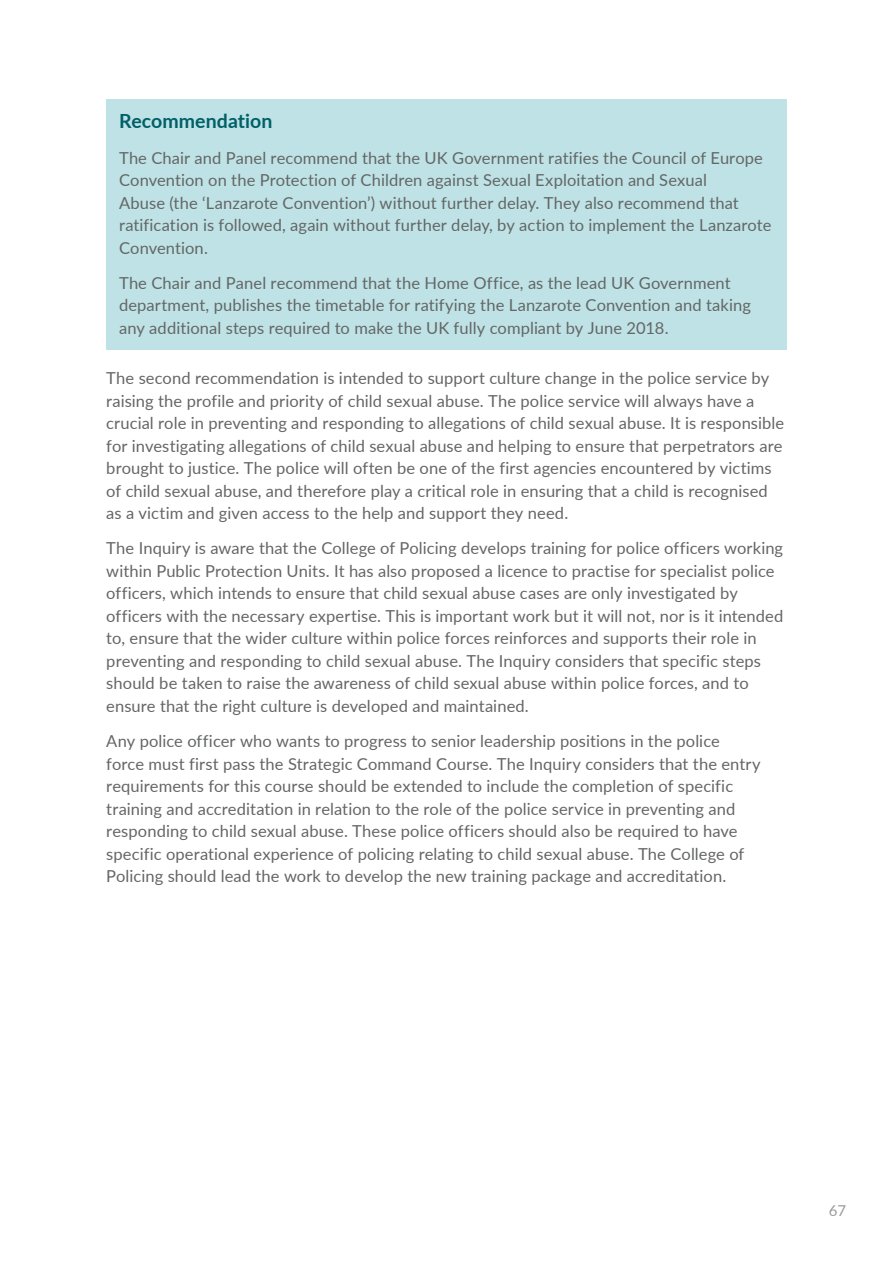
<style>
.page{position:relative;width:893px;height:1263px;background:#fff}
.page>*{position:absolute;margin:0;border:0;box-sizing:border-box;transform-origin:0 0}
.Boxed_Head{font:700 19.5px "Lato";letter-spacing:.005em;color:#006068}
.Body_Copy_Fullout{font:16.5px/22.5px "Lato";letter-spacing:.005em;color:#646665}
.Boxed_Text{font:16.5px/22.5px "Lato";letter-spacing:.005em;color:#646665}
.Boxed_Text_Last{font:16.5px/22.5px "Lato";letter-spacing:.005em;color:#646665}
.t1{font:15px "Lato";color:#999}
</style>
<div class="page">
<div style="left:106px;top:100px;width:681px;height:45px;background:#bee2e5"></div>
<div style="left:106px;top:138px;width:681px;height:132px;background:#bee2e5"></div>
<div style="left:106px;top:263px;width:681px;height:87px;background:#bee2e5"></div>
<p class="Boxed_Head" style="left:119px;top:107px;width:155px">Recommendation</p>
<p class="Boxed_Text" style="left:119px;top:146px;width:654px">The Chair and Panel recommend that the UK Government ratifies the Council of Europe Convention on the Protection of Children against Sexual Exploitation and Sexual<br>Abuse (the ‘Lanzarote Convention’) without further delay. They also recommend that ratification is followed, again without further delay, by action to implement the Lanzarote Convention.</p>
<p class="Boxed_Text_Last" style="left:119px;top:271px;width:633px">The Chair and Panel recommend that the Home Office, as the lead UK Government department, publishes the timetable for ratifying the Lanzarote Convention and taking any additional steps required to make the UK fully compliant by June 2018.</p>
<p class="Body_Copy_Fullout" style="left:106px;top:366px;width:679px">The second recommendation is intended to support culture change in the police service by raising the profile and priority of child sexual abuse. The police service will always have a crucial role in preventing and responding to allegations of child sexual abuse. It is responsible for investigating allegations of child sexual abuse and helping to ensure that perpetrators are brought to justice. The police will often be one of the first agencies encountered by victims of child sexual abuse, and therefore play a critical role in ensuring that a child is recognised as a victim and given access to the help and support they need.</p>
<p class="Body_Copy_Fullout" style="left:106px;top:536px;width:679px">The Inquiry is aware that the College of Policing develops training for police officers working within Public Protection Units. It has also proposed a licence to practise for specialist police officers, which intends to ensure that child sexual abuse cases are only investigated by officers with the necessary expertise. This is important work but it will not, nor is it intended to, ensure that the wider culture within police forces reinforces and supports their role in preventing and responding to child sexual abuse. The Inquiry considers that specific steps should be taken to raise the awareness of child sexual abuse within police forces, and to ensure that the right culture is developed and maintained.</p>
<p class="Body_Copy_Fullout" style="left:106px;top:729px;width:656px">Any police officer who wants to progress to senior leadership positions in the police force must first pass the Strategic Command Course. The Inquiry considers that the entry requirements for this course should be extended to include the completion of specific training and accreditation in relation to the role of the police service in preventing and responding to child sexual abuse. These police officers should also be required to have specific operational experience of policing relating to child sexual abuse. The College of Policing should lead the work to develop the new training package and accreditation.</p>
<p class="t1" style="left:829px;top:1200px;width:19px">67</p>
</div>
